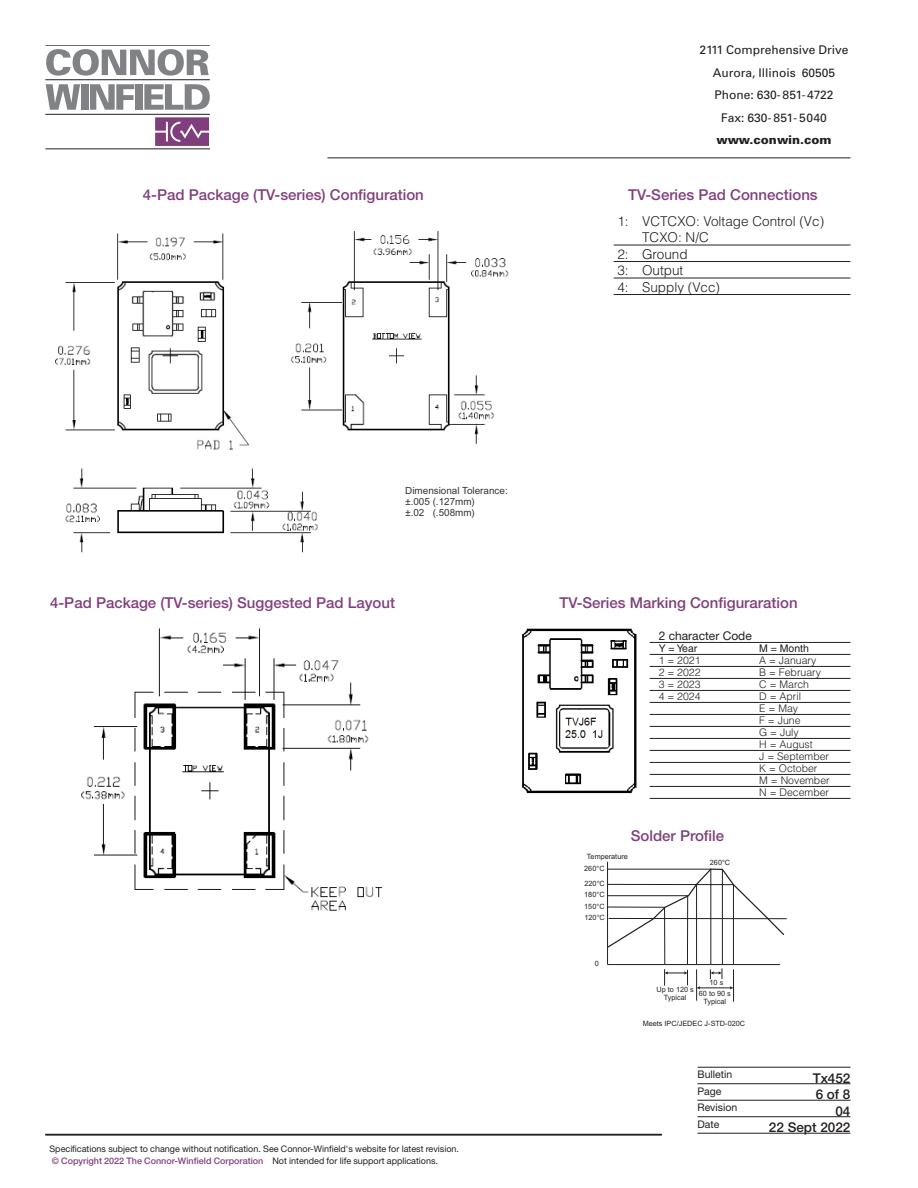
<style>
.page{position:relative;width:918px;height:1188px;background:#fff}
.page>*{position:absolute;margin:0;border:0;box-sizing:border-box;transform-origin:0 0}
.Subhead_2_Centered{font:500 15px "Helvetica Neue";color:#81407d}
.Chart{font:300 13.5px/16.5px "Helvetica";color:#231f20}
.ID_2{font:500 13.5px "Helvetica Neue";color:#231f20}
.t1{font:12px/22.5px "Univers";color:#231f20;text-align:center}
.t2{font:900 12px "Univers";color:#231f20}
.Chart_head{font:12px "Helvetica Neue";color:#231f20}
.Chart-2{font:300 10.5px "Helvetica";color:#231f20}
.ID_1{font:10.5px "Helvetica Neue";color:#231f20}
.Chart-3{font:10.5px "Helvetica";color:#231f20}
.t3{font:9.9px/11.1px "Arial";color:#323436}
.t4{font:9px/12px "Helvetica Neue";color:#231f20}
.t5{font:7.35px/8.1px "Arial";color:#231f20;text-align:center}
.s1{font-weight:500;color:#81407d}
</style>
<div class="page">
<hr style="left:45px;top:1134px;width:617px;height:1px;background:#231f20">
<svg style="left:46px;top:49px;width:163px;height:27px"></svg>
<svg style="left:46px;top:84px;width:34px;height:26px"></svg>
<div style="left:81px;top:84px;width:7px;height:26px;background:#808285"></div>
<svg style="left:90px;top:84px;width:44px;height:26px"></svg>
<div style="left:136px;top:84px;width:7px;height:26px;background:#808285"></div>
<svg style="left:144px;top:84px;width:66px;height:26px"></svg>
<hr style="left:45px;top:45px;width:165px;height:1px;background:#231f20">
<hr style="left:45px;top:79px;width:165px;height:1px;background:#231f20">
<hr style="left:45px;top:114px;width:165px;height:1px;background:#231f20">
<svg style="left:155px;top:117px;width:54px;height:29px;background:#935a8f"></svg>
<hr style="left:46px;top:149px;width:164px;height:1px;background:#231f20">
<hr style="left:327px;top:158px;width:524px;height:1px;background:#231f20">
<hr style="left:45px;top:1135px;width:617px;height:1px;background:#231f20">
<hr style="left:698px;top:1067px;width:152px;height:1px;background:#231f20">
<hr style="left:698px;top:1083px;width:152px;height:1px;background:#231f20">
<hr style="left:698px;top:1100px;width:152px;height:1px;background:#231f20">
<hr style="left:698px;top:1116px;width:152px;height:1px;background:#231f20">
<hr style="left:698px;top:1133px;width:152px;height:1px;background:#231f20">
<hr style="left:650px;top:642px;width:200px;height:1px;background:#231f20">
<hr style="left:650px;top:654px;width:200px;height:1px;background:#231f20">
<hr style="left:650px;top:666px;width:200px;height:1px;background:#231f20">
<hr style="left:650px;top:678px;width:200px;height:1px;background:#231f20">
<hr style="left:650px;top:690px;width:200px;height:1px;background:#231f20">
<hr style="left:650px;top:702px;width:200px;height:1px;background:#231f20">
<hr style="left:650px;top:714px;width:200px;height:1px;background:#231f20">
<hr style="left:650px;top:726px;width:200px;height:1px;background:#231f20">
<hr style="left:650px;top:738px;width:200px;height:1px;background:#231f20">
<hr style="left:650px;top:750px;width:200px;height:1px;background:#231f20">
<hr style="left:650px;top:762px;width:200px;height:1px;background:#231f20">
<hr style="left:650px;top:774px;width:200px;height:1px;background:#231f20">
<hr style="left:650px;top:786px;width:200px;height:1px;background:#231f20">
<hr style="left:650px;top:798px;width:200px;height:1px;background:#231f20">
<img style="left:81px;top:628px;width:301px;height:283px">
<img style="left:55px;top:231px;width:454px;height:322px">
<img style="left:522px;top:628px;width:115px;height:166px">
<hr style="left:614px;top:245px;width:236px;height:1px;background:#231f20">
<hr style="left:614px;top:261px;width:236px;height:1px;background:#231f20">
<hr style="left:614px;top:278px;width:236px;height:1px;background:#231f20">
<hr style="left:614px;top:294px;width:236px;height:1px;background:#231f20">
<hr style="left:607px;top:862px;width:1px;height:103px;background:#231f20">
<hr style="left:696px;top:969px;width:1px;height:32px;background:#231f20">
<hr style="left:733px;top:969px;width:1px;height:33px;background:#231f20">
<svg style="left:607px;top:868px;width:179px;height:121px"></svg>
<hr style="left:609px;top:918px;width:178px;height:1px;background:#231f20">
<h3 class="t1" style="left:699px;top:39px;width:151px">2111 Comprehensive Drive<br>Aurora, Illinois 60505<br>Phone: 630-851-4722<br>Fax: 630- 851- 5040</h3>
<h3 class="t2" style="left:716px;top:132px;width:117px">www.conwin.com</h3>
<p class="Subhead_2_Centered" style="left:143px;top:185px;width:282px">4-Pad Package (TV-series) Configuration</p>
<p class="Subhead_2_Centered" style="left:628px;top:185px;width:191px">TV-Series Pad Connections</p>
<p class="t3" style="left:405px;top:485px;width:104px">Dimensional Tolerance: ±.005 (.127mm)<br>±.02 (.508mm)</p>
<p class="Chart" style="left:642px;top:212px;width:184px;text-indent:-25px">1: VCTCXO: Voltage Control (Vc)<br>TCXO: N/C</p>
<p class="Chart" style="left:617px;top:245px;width:72px">2: Ground</p>
<p class="Chart" style="left:617px;top:262px;width:68px">3: Output</p>
<p class="Chart" style="left:617px;top:278px;width:104px">4: Supply (Vcc)</p>
<p class="Subhead_2_Centered" style="left:50px;top:594px;width:346px">4-Pad Package (TV-series) Suggested Pad Layout</p>
<p class="Subhead_2_Centered" style="left:560px;top:594px;width:240px">TV-Series Marking Configuraration</p>
<p class="Chart_head" style="left:659px;top:628px;width:95px">2 character Code</p>
<p class="Chart-3" style="left:659px;top:642px;width:40px">Y = Year</p>
<p class="Chart-3" style="left:759px;top:642px;width:51px">M = Month</p>
<p class="Chart-2" style="left:659px;top:653px;width:43px">1 = 2021</p>
<p class="Chart-2" style="left:759px;top:653px;width:59px">A = January</p>
<p class="Chart-2" style="left:659px;top:665px;width:43px">2 = 2022</p>
<p class="Chart-2" style="left:759px;top:665px;width:63px">B = February</p>
<p class="Chart-2" style="left:659px;top:677px;width:43px">3 = 2023</p>
<p class="Chart-2" style="left:759px;top:677px;width:51px">C = March</p>
<p class="Chart-2" style="left:659px;top:689px;width:43px">4 = 2024</p>
<p class="Chart-2" style="left:759px;top:689px;width:43px">D = April</p>
<p class="Chart-2" style="left:759px;top:701px;width:41px">E = May</p>
<p class="Chart-2" style="left:759px;top:713px;width:43px">F = June</p>
<p class="Chart-2" style="left:759px;top:725px;width:41px">G = July</p>
<p class="Chart-2" style="left:759px;top:737px;width:55px">H = August</p>
<p class="Chart-2" style="left:759px;top:749px;width:71px">J = September</p>
<p class="Chart-2" style="left:759px;top:761px;width:60px">K = October</p>
<p class="Chart-2" style="left:759px;top:773px;width:72px">M = November</p>
<p class="Chart-2" style="left:759px;top:785px;width:71px">N = December</p>
<p class="Subhead_2_Centered" style="left:631px;top:827px;width:95px">Solder Profile</p>
<p class="t4" style="left:50px;top:1143px;width:411px">Specifications subject to change without notification. See Connor-Winfield's website for latest revision. <span class="s1">© Copyright 2022 The Connor-Winfield Corporation</span> Not intended for life support applications.</p>
<p class="t5" style="left:587px;top:852px;width:42px">Temperature</p>
<p class="t5" style="left:584px;top:864px;width:22px">260°C</p>
<p class="t5" style="left:585px;top:880px;width:22px">220°C</p>
<p class="t5" style="left:584px;top:891px;width:22px">180°C</p>
<p class="t5" style="left:584px;top:902px;width:22px">150°C</p>
<p class="t5" style="left:585px;top:914px;width:22px">120°C</p>
<p class="t5" style="left:710px;top:859px;width:22px">260°C</p>
<p class="t5" style="left:595px;top:959px;width:6px">0</p>
<p class="t5" style="left:657px;top:985px;width:39px">Up to 120 s<br>Typical</p>
<p class="t5" style="left:699px;top:977px;width:33px;line-height:10.6px">10 s<br>60 to 90 s</p>
<p class="t5" style="left:704px;top:997px;width:24px">Typical</p>
<p class="t5" style="left:643px;top:1019px;width:104px">Meets IPC/JEDEC J-STD-020C</p>
<p class="ID_1" style="left:698px;top:1068px;width:36px">Bulletin</p>
<p class="ID_2" style="left:813px;top:1070px;width:39px">Tx452</p>
<p class="ID_1" style="left:698px;top:1085px;width:26px">Page</p>
<p class="ID_2" style="left:816px;top:1086px;width:36px">6 of 8</p>
<p class="ID_1" style="left:698px;top:1101px;width:41px">Revision</p>
<p class="ID_2" style="left:835px;top:1103px;width:17px">04</p>
<p class="ID_1" style="left:698px;top:1118px;width:23px">Date</p>
<p class="ID_2" style="left:769px;top:1119px;width:83px">22 Sept 2022</p>
</div>
